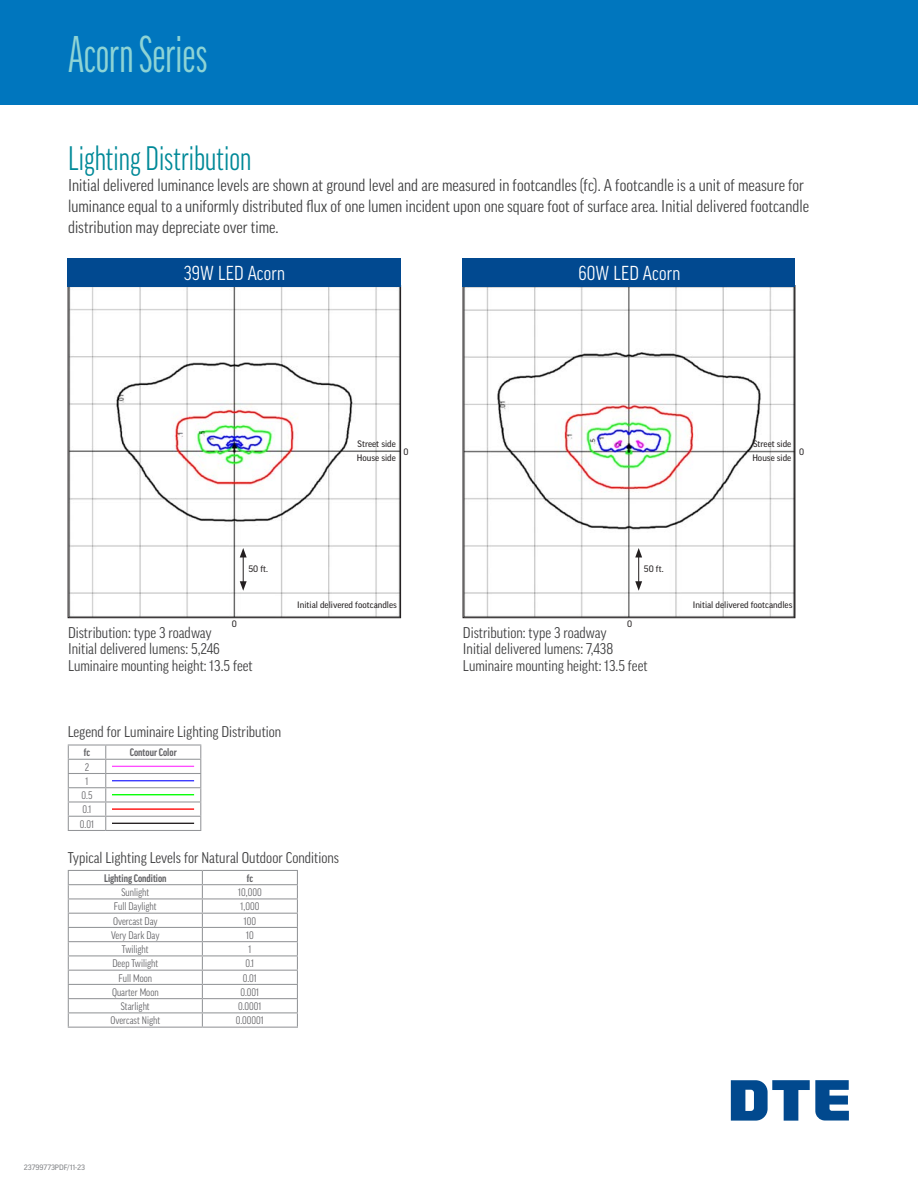
<style>
.page{position:relative;width:918px;height:1188px;background:#fff}
.page>*{position:absolute;margin:0;border:0;box-sizing:border-box;transform-origin:0 0}
.t1{font:49.65px "Good Pro Comp News";color:#8ed4d5}
.t2{font:extra-condensed 32.85px "Good Pro";color:#008998}
.t3{font:condensed 19.5px "Good Pro";letter-spacing:.01em;color:#fff}
.t4{font:condensed 16.5px/21px "Good Pro";color:#3e3e3f;scale:1.05 1}
.t5{font:condensed 15px "Good Pro";color:#3e3e3f;scale:1.06 1}
.t6{font:condensed 10.5px "Good Pro";color:#636366}
.t7{font:700 condensed 10.5px "Good Pro";color:#636366}
.t8{font:9px "Good Pro News";color:#231f20}
.Body{font:7.5px "Good Pro News";color:#808285}
</style>
<div class="page">
<img style="left:70px;top:287px;width:329px;height:329px">
<img style="left:465px;top:287px;width:328px;height:329px">
<hr style="left:68px;top:744px;width:38px;height:2px;background:#939598">
<hr style="left:106px;top:744px;width:95px;height:2px;background:#939598">
<hr style="left:68px;top:759px;width:38px;height:1px;background:#939598">
<hr style="left:106px;top:759px;width:95px;height:1px;background:#939598">
<hr style="left:68px;top:773px;width:38px;height:1px;background:#939598">
<hr style="left:106px;top:773px;width:95px;height:1px;background:#939598">
<hr style="left:68px;top:787px;width:38px;height:1px;background:#939598">
<hr style="left:106px;top:787px;width:95px;height:1px;background:#939598">
<hr style="left:68px;top:801px;width:38px;height:2px;background:#939598">
<hr style="left:106px;top:801px;width:95px;height:2px;background:#939598">
<hr style="left:68px;top:816px;width:38px;height:1px;background:#939598">
<svg style="left:68px;top:746px;width:1px;height:84px"></svg>
<hr style="left:106px;top:816px;width:95px;height:1px;background:#939598">
<svg style="left:105px;top:746px;width:1px;height:84px"></svg>
<svg style="left:200px;top:746px;width:1px;height:84px"></svg>
<hr style="left:68px;top:830px;width:38px;height:1px;background:#939598">
<hr style="left:106px;top:830px;width:95px;height:1px;background:#939598">
<hr style="left:68px;top:870px;width:134px;height:1px;background:#939598">
<hr style="left:202px;top:870px;width:96px;height:1px;background:#939598">
<hr style="left:68px;top:884px;width:134px;height:1px;background:#939598">
<hr style="left:202px;top:884px;width:96px;height:1px;background:#939598">
<hr style="left:68px;top:898px;width:134px;height:1px;background:#939598">
<hr style="left:202px;top:898px;width:96px;height:1px;background:#939598">
<hr style="left:68px;top:913px;width:134px;height:1px;background:#939598">
<hr style="left:202px;top:913px;width:96px;height:1px;background:#939598">
<hr style="left:68px;top:927px;width:134px;height:1px;background:#939598">
<hr style="left:202px;top:927px;width:96px;height:1px;background:#939598">
<hr style="left:68px;top:941px;width:134px;height:1px;background:#939598">
<hr style="left:202px;top:941px;width:96px;height:1px;background:#939598">
<hr style="left:68px;top:955px;width:134px;height:1px;background:#939598">
<hr style="left:202px;top:955px;width:96px;height:1px;background:#939598">
<hr style="left:68px;top:970px;width:134px;height:1px;background:#939598">
<hr style="left:202px;top:970px;width:96px;height:1px;background:#939598">
<hr style="left:68px;top:984px;width:134px;height:1px;background:#939598">
<hr style="left:202px;top:984px;width:96px;height:1px;background:#939598">
<hr style="left:68px;top:998px;width:134px;height:1px;background:#939598">
<hr style="left:202px;top:998px;width:96px;height:1px;background:#939598">
<hr style="left:68px;top:1012px;width:134px;height:1px;background:#939598">
<svg style="left:68px;top:871px;width:1px;height:156px"></svg>
<hr style="left:202px;top:1012px;width:96px;height:1px;background:#939598">
<svg style="left:202px;top:871px;width:1px;height:156px"></svg>
<svg style="left:297px;top:871px;width:1px;height:156px"></svg>
<hr style="left:68px;top:1027px;width:134px;height:1px;background:#939598">
<hr style="left:202px;top:1027px;width:96px;height:1px;background:#939598">
<hr style="left:112px;top:766px;width:82px;height:1px;background:#ff4dff">
<hr style="left:112px;top:780px;width:82px;height:1px;background:#3535ff">
<hr style="left:112px;top:794px;width:82px;height:1px;background:#0f0">
<hr style="left:112px;top:808px;width:82px;height:2px;background:#f00">
<hr style="left:112px;top:823px;width:82px;height:1px;background:#231f20">
<div style="left:68px;top:258px;width:333px;height:29px;background:#014990"></div>
<div style="left:463px;top:258px;width:332px;height:29px;background:#014990"></div>
<svg style="left:240px;top:548px;width:7px;height:43px"></svg>
<svg style="left:635px;top:548px;width:7px;height:43px"></svg>
<div style="left:0;top:0;width:918px;height:105px;background:#0076be"></div>
<svg style="left:731px;top:1080px;width:118px;height:41px"></svg>
<p class="t1" style="left:68px;top:27px;width:141px">Acorn Series</p>
<p class="t2" style="left:68px;top:140px;width:185px">Lighting Distribution</p>
<p class="t4" style="left:68px;top:175px;width:707px">Initial delivered luminance levels are shown at ground level and are measured in footcandles (fc). A footcandle is a unit of measure for luminance equal to a uniformly distributed flux of one lumen incident upon one square foot of surface area. Initial delivered footcandle distribution may depreciate over time.</p>
<p class="t3" style="left:184px;top:262px;width:103px">39W LED Acorn</p>
<p class="t3" style="left:578px;top:262px;width:103px">60W LED Acorn</p>
<p class="t8" style="left:358px;top:439px;width:40px">Street side</p>
<p class="t8" style="left:357px;top:453px;width:41px">House side</p>
<p class="t8" style="left:404px;top:446px;width:7px">0</p>
<p class="t8" style="left:753px;top:439px;width:40px">Street side</p>
<p class="t8" style="left:752px;top:453px;width:41px">House side</p>
<p class="t8" style="left:799px;top:446px;width:7px">0</p>
<p class="t8" style="left:248px;top:564px;width:21px">50 ft.</p>
<p class="t8" style="left:644px;top:564px;width:21px">50 ft.</p>
<p class="t8" style="left:297px;top:600px;width:101px">Initial delivered footcandles</p>
<p class="t8" style="left:693px;top:600px;width:101px">Initial delivered footcandles</p>
<p class="t8" style="left:232px;top:618px;width:7px">0</p>
<p class="t5" style="left:68px;top:624px;width:137px">Distribution: type 3 roadway</p>
<p class="t5" style="left:68px;top:641px;width:145px">Initial delivered lumens: 5,246</p>
<p class="t5" style="left:68px;top:657px;width:176px">Luminaire mounting height: 13.5 feet</p>
<p class="t8" style="left:627px;top:618px;width:7px">0</p>
<p class="t5" style="left:463px;top:624px;width:137px">Distribution: type 3 roadway</p>
<p class="t5" style="left:463px;top:641px;width:143px">Initial delivered lumens: 7,438</p>
<p class="t5" style="left:463px;top:657px;width:176px">Luminaire mounting height: 13.5 feet</p>
<p class="t5" style="left:68px;top:723px;width:203px">Legend for Luminaire Lighting Distribution</p>
<p class="t7" style="left:84px;top:747px;width:8px">fc</p>
<p class="t7" style="left:130px;top:747px;width:49px">Contour Color</p>
<p class="t6" style="left:85px;top:761px;width:6px">2</p>
<p class="t6" style="left:85px;top:775px;width:5px">1</p>
<p class="t6" style="left:82px;top:790px;width:12px">0.5</p>
<p class="t6" style="left:82px;top:804px;width:11px">0.1</p>
<p class="t6" style="left:80px;top:818px;width:16px">0.01</p>
<p class="t5" style="left:68px;top:849px;width:258px">Typical Lighting Levels for Natural Outdoor Conditions</p>
<p class="t7" style="left:104px;top:872px;width:64px">Lighting Condition</p>
<p class="t7" style="left:247px;top:872px;width:8px">fc</p>
<p class="t6" style="left:121px;top:886px;width:29px">Sunlight</p>
<p class="t6" style="left:238px;top:886px;width:25px">10,000</p>
<p class="t6" style="left:114px;top:901px;width:44px">Full Daylight</p>
<p class="t6" style="left:240px;top:901px;width:21px">1,000</p>
<p class="t6" style="left:113px;top:915px;width:46px">Overcast Day</p>
<p class="t6" style="left:244px;top:915px;width:14px">100</p>
<p class="t6" style="left:111px;top:929px;width:50px">Very Dark Day</p>
<p class="t6" style="left:246px;top:929px;width:9px">10</p>
<p class="t6" style="left:122px;top:943px;width:28px">Twilight</p>
<p class="t6" style="left:248px;top:943px;width:5px">1</p>
<p class="t6" style="left:112px;top:958px;width:47px">Deep Twilight</p>
<p class="t6" style="left:245px;top:958px;width:11px">0.1</p>
<p class="t6" style="left:119px;top:972px;width:35px">Full Moon</p>
<p class="t6" style="left:243px;top:972px;width:16px">0.01</p>
<p class="t6" style="left:112px;top:986px;width:48px">Quarter Moon</p>
<p class="t6" style="left:240px;top:986px;width:20px">0.001</p>
<p class="t6" style="left:121px;top:1000px;width:30px">Starlight</p>
<p class="t6" style="left:238px;top:1000px;width:25px">0.0001</p>
<p class="t6" style="left:110px;top:1015px;width:51px">Overcast Night</p>
<p class="t6" style="left:236px;top:1015px;width:30px">0.00001</p>
<p class="Body" style="left:24px;top:1163px;width:63px">23799773PDF/11-23</p>
</div>
